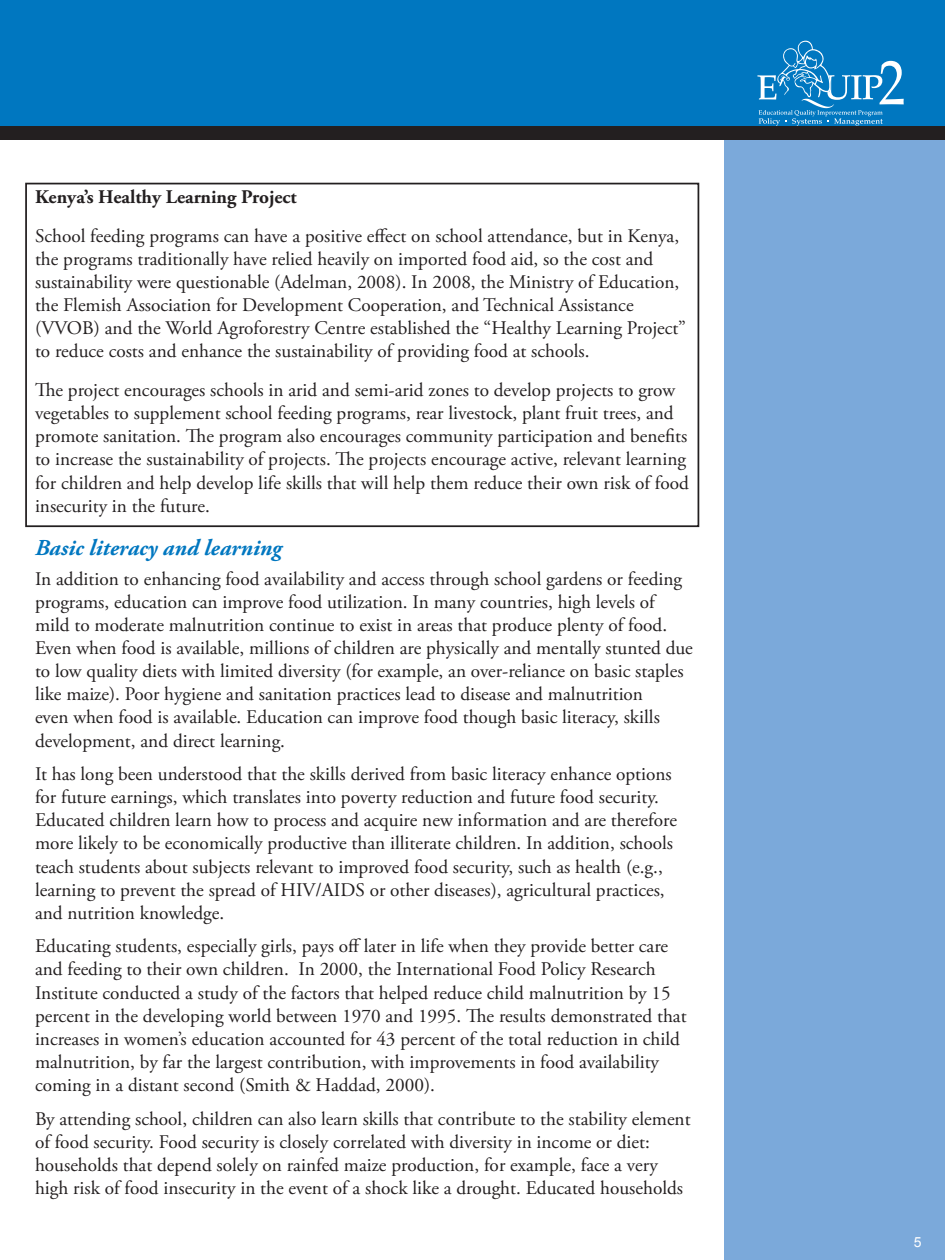
<style>
.page{position:relative;width:945px;height:1260px;background:#fff}
.page>*{position:absolute;margin:0;border:0;box-sizing:border-box;transform-origin:0 0}
.EQUIP2_Body_Text{font:italic 700 22.75px "Adobe Garamond Pro";color:#0077c0}
.EQUIP2_Body_Text-2{font:19.25px/23.1px "Adobe Garamond Pro";color:#231f20}
.EQUIP2_Body_Text-3{font:700 19.25px "Adobe Garamond Pro";color:#231f20}
.t1{font:14px "Arial";color:#fff}
</style>
<div class="page">
<div style="left:0;top:0;width:945px;height:126px;background:#0077c0"></div>
<div style="left:724px;top:126px;width:221px;height:1134px;background:#7ba9da"></div>
<div style="left:0;top:126px;width:945px;height:13px;background:#231f20"></div>
<svg style="left:757px;top:41px;width:147px;height:85px"></svg>
<div style="left:25px;top:183px;width:674px;height:344px;border:2px solid #231f20"></div>
<p class="EQUIP2_Body_Text-3" style="left:35px;top:186px;width:263px">Kenya’s Healthy Learning Project</p>
<p class="EQUIP2_Body_Text-2" style="left:35px;top:225px;width:652px">School feeding programs can have a positive effect on school attendance, but in Kenya, the programs traditionally have relied heavily on imported food aid, so the cost and sustainability were questionable (Adelman, 2008). In 2008, the Ministry of Education, the Flemish Association for Development Cooperation, and Technical Assistance (VVOB) and the World Agroforestry Centre established the “Healthy Learning Project” to reduce costs and enhance the sustainability of providing food at schools.</p>
<p class="EQUIP2_Body_Text-2" style="left:35px;top:379px;width:655px">The project encourages schools in arid and semi-arid zones to develop projects to grow vegetables to supplement school feeding programs, rear livestock, plant fruit trees, and promote sanitation. The program also encourages community participation and benefits to increase the sustainability of projects. The projects encourage active, relevant learning for children and help develop life skills that will help them reduce their own risk of food insecurity in the future.</p>
<p class="EQUIP2_Body_Text" style="left:35px;top:534px;width:248px">Basic literacy and learning</p>
<p class="EQUIP2_Body_Text-2" style="left:35px;top:568px;width:659px">In addition to enhancing food availability and access through school gardens or feeding programs, education can improve food utilization. In many countries, high levels of mild to moderate malnutrition continue to exist in areas that produce plenty of food.<br>Even when food is available, millions of children are physically and mentally stunted due to low quality diets with limited diversity (for example, an over-reliance on basic staples like maize). Poor hygiene and sanitation practices lead to disease and malnutrition<br>even when food is available. Education can improve food though basic literacy, skills development, and direct learning.</p>
<p class="EQUIP2_Body_Text-2" style="left:35px;top:763px;width:644px">It has long been understood that the skills derived from basic literacy enhance options for future earnings, which translates into poverty reduction and future food security.<br>Educated children learn how to process and acquire new information and are therefore more likely to be economically productive than illiterate children. In addition, schools teach students about subjects relevant to improved food security, such as health (e.g., learning to prevent the spread of HIV/AIDS or other diseases), agricultural practices, and nutrition knowledge.</p>
<p class="EQUIP2_Body_Text-2" style="left:35px;top:935px;width:653px">Educating students, especially girls, pays off later in life when they provide better care and feeding to their own children. In 2000, the International Food Policy Research Institute conducted a study of the factors that helped reduce child malnutrition by 15 percent in the developing world between 1970 and 1995. The results demonstrated that increases in women’s education accounted for 43 percent of the total reduction in child malnutrition, by far the largest contribution, with improvements in food availability coming in a distant second (Smith &amp; Haddad, 2000).</p>
<p class="EQUIP2_Body_Text-2" style="left:35px;top:1108px;width:657px">By attending school, children can also learn skills that contribute to the stability element of food security. Food security is closely correlated with diversity in income or diet: households that depend solely on rainfed maize production, for example, face a very high risk of food insecurity in the event of a shock like a drought. Educated households</p>
<p class="t1" style="left:914px;top:1232px;width:9px">5</p>
</div>
